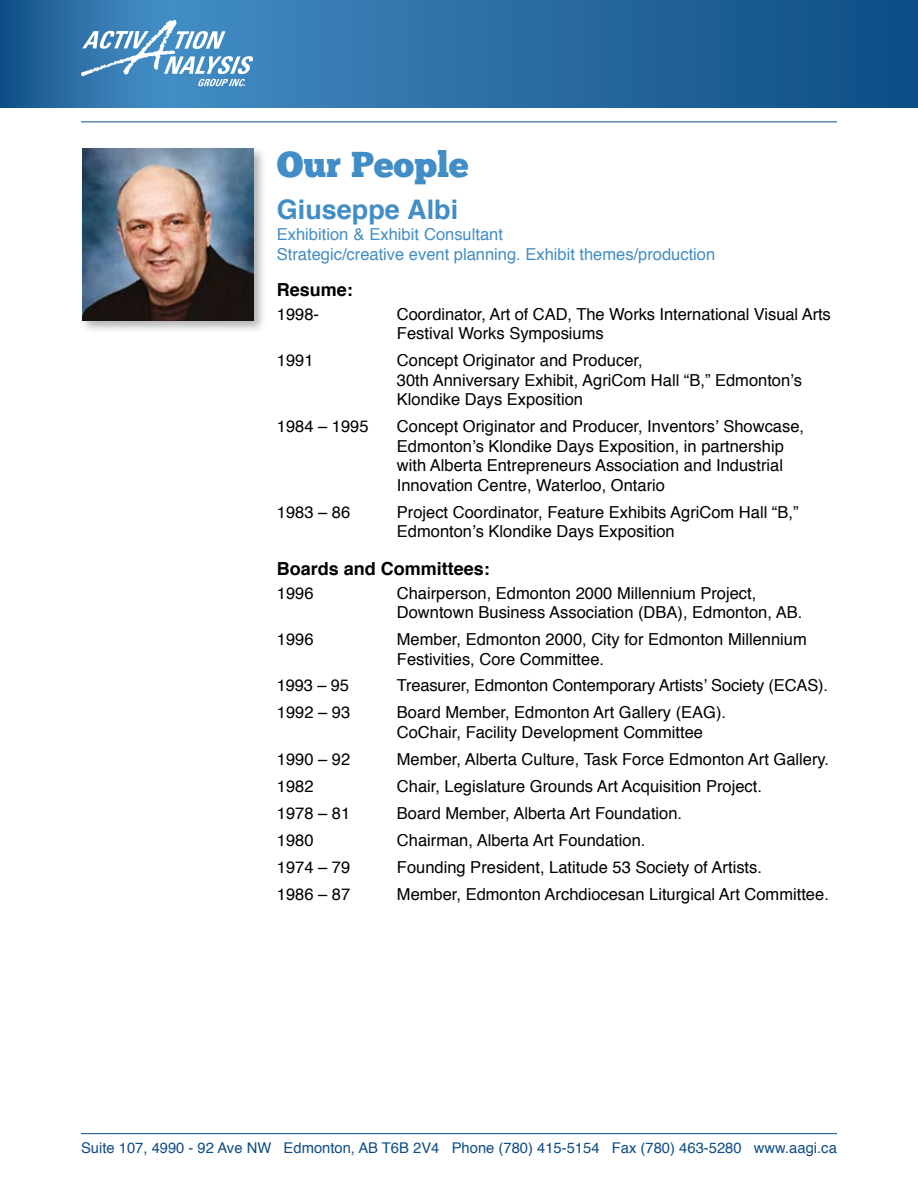
<style>
.page{position:relative;width:918px;height:1188px;background:#fff}
.page>*{position:absolute;margin:0;border:0;box-sizing:border-box;transform-origin:0 0}
.t1{font:36px "Chunk Five";color:#428dc6}
.t2{font:700 27px "Helvetica";color:#428dc6}
.t3{font:700 18px "Helvetica";color:#000}
.t4{font:16.5px/19.5px "Helvetica";color:#000}
.t5{font:16.5px/19.5px "Helvetica";color:#428dc6}
.t6{font:14.85px "Helvetica";color:#0e4c86}
</style>
<div class="page">
<svg style="left:0;top:0;width:918px;height:108px;background:#2768a1"></svg>
<svg style="left:81px;top:20px;width:172px;height:66px"></svg>
<hr style="left:81px;top:1133px;width:756px;height:1px;background:#0e4c86">
<hr style="left:81px;top:122px;width:756px;height:1px;background:#0e4c86">
<div style="left:79px;top:146px;width:188px;height:188px;background:#000;opacity:.3"></div>
<img style="left:82px;top:148px;width:172px;height:172px">
<h1 class="t1" style="left:277px;top:148px;width:193px">Our People</h1>
<h2 class="t2" style="left:277px;top:185px;width:183px">Giuseppe Albi</h2>
<p class="t5" style="left:277px;top:224px;width:440px">Exhibition &amp; Exhibit Consultant<br>Strategic/creative event planning. Exhibit themes/production</p>
<p class="t3" style="left:277px;top:273px;width:78px">Resume:</p>
<p class="t4" style="left:277px;top:303px;width:44px">1998-</p>
<p class="t4" style="left:397px;top:303px;width:435px">Coordinator, Art of CAD, The Works International Visual Arts<br>Festival Works Symposiums</p>
<p class="t4" style="left:277px;top:350px;width:38px">1991</p>
<p class="t4" style="left:397px;top:350px;width:407px">Concept Originator and Producer,<br>30th Anniversary Exhibit, AgriCom Hall “B,” Edmonton’s<br>Klondike Days Exposition</p>
<p class="t4" style="left:277px;top:416px;width:93px">1984 – 1995</p>
<p class="t4" style="left:397px;top:416px;width:409px">Concept Originator and Producer, Inventors’ Showcase, Edmonton’s Klondike Days Exposition, in partnership with Alberta Entrepreneurs Association and Industrial Innovation Centre, Waterloo, Ontario</p>
<p class="t4" style="left:277px;top:501px;width:75px">1983 – 86</p>
<p class="t4" style="left:397px;top:501px;width:403px">Project Coordinator, Feature Exhibits AgriCom Hall “B,”<br>Edmonton’s Klondike Days Exposition</p>
<p class="t3" style="left:277px;top:552px;width:215px">Boards and Committees:</p>
<p class="t4" style="left:277px;top:582px;width:38px">1996</p>
<p class="t4" style="left:397px;top:582px;width:407px">Chairperson, Edmonton 2000 Millennium Project,<br>Downtown Business Association (DBA), Edmonton, AB.</p>
<p class="t4" style="left:277px;top:629px;width:38px">1996</p>
<p class="t4" style="left:397px;top:629px;width:411px">Member, Edmonton 2000, City for Edmonton Millennium<br>Festivities, Core Committee.</p>
<p class="t4" style="left:277px;top:675px;width:74px">1993 – 95</p>
<p class="t4" style="left:397px;top:675px;width:433px">Treasurer, Edmonton Contemporary Artists’ Society (ECAS).</p>
<p class="t4" style="left:277px;top:702px;width:75px">1992 – 93</p>
<p class="t4" style="left:397px;top:702px;width:331px">Board Member, Edmonton Art Gallery (EAG).<br>CoChair, Facility Development Committee</p>
<p class="t4" style="left:277px;top:749px;width:75px">1990 – 92</p>
<p class="t4" style="left:397px;top:749px;width:434px">Member, Alberta Culture, Task Force Edmonton Art Gallery.</p>
<p class="t4" style="left:277px;top:776px;width:38px">1982</p>
<p class="t4" style="left:397px;top:776px;width:367px">Chair, Legislature Grounds Art Acquisition Project.</p>
<p class="t4" style="left:277px;top:803px;width:75px">1978 – 81</p>
<p class="t4" style="left:397px;top:803px;width:287px">Board Member, Alberta Art Foundation.</p>
<p class="t4" style="left:277px;top:830px;width:38px">1980</p>
<p class="t4" style="left:397px;top:830px;width:250px">Chairman, Alberta Art Foundation.</p>
<p class="t4" style="left:277px;top:857px;width:75px">1974 – 79</p>
<p class="t4" style="left:397px;top:857px;width:367px">Founding President, Latitude 53 Society of Artists.</p>
<p class="t4" style="left:277px;top:884px;width:75px">1986 – 87</p>
<p class="t4" style="left:397px;top:884px;width:433px">Member, Edmonton Archdiocesan Liturgical Art Committee.</p>
<p class="t6" style="left:81px;top:1135px;width:757px">Suite 107, 4990 - 92 Ave NW Edmonton, AB T6B 2V4 Phone (780) 415-5154 Fax (780) 463-5280 www.aagi.ca</p>
</div>
